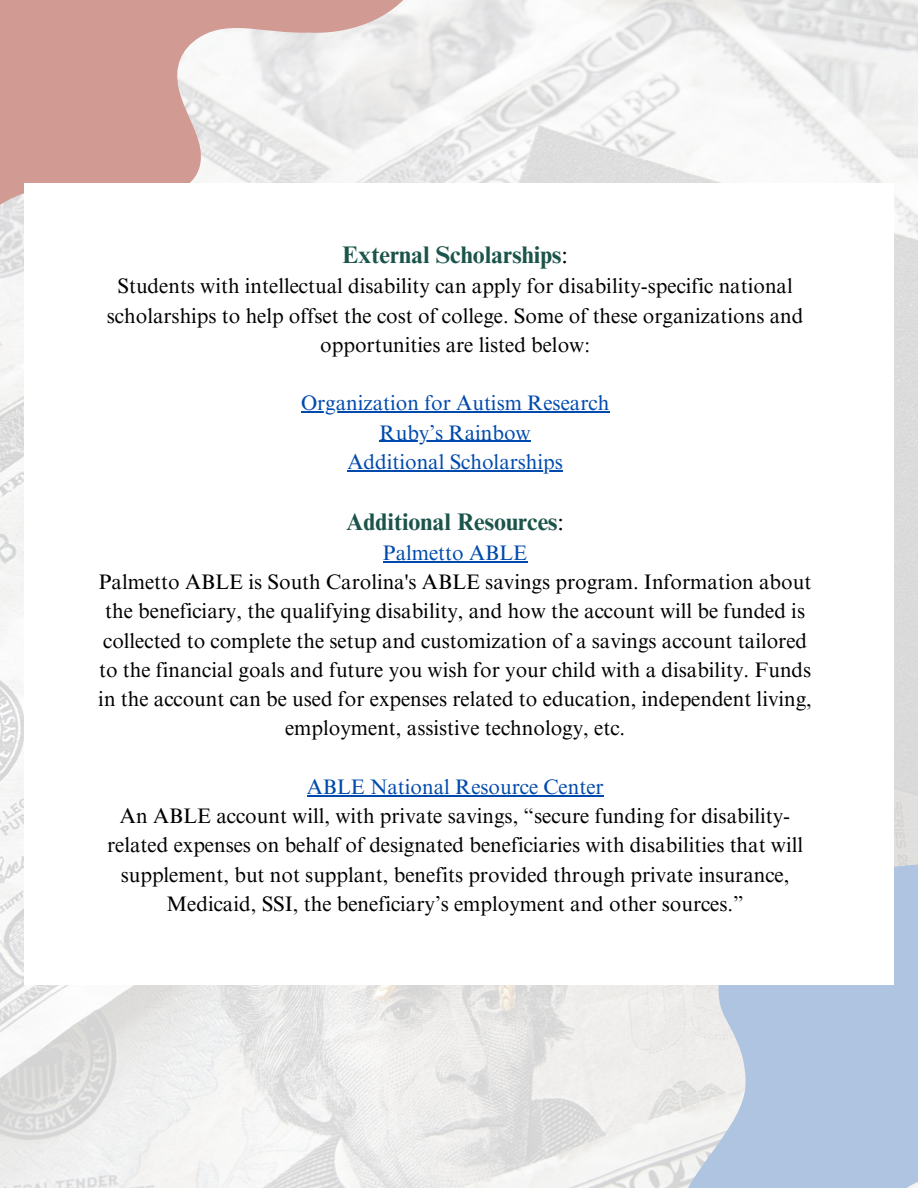
<style>
.page{position:relative;width:918px;height:1188px;background:#fff}
.page>*{position:absolute;margin:0;border:0;box-sizing:border-box;transform-origin:0 0}
.t1{font:700 24px "Times NRMT Pro";color:#1b544a}
.t2{font:21px/29.2px "Times NRMT Pro";color:#000;text-align:center}
.t3{font:21px/29.2px "Times NRMT Pro";color:#004aad;text-align:center}
.s1{font-weight:400;color:#000}
</style>
<div class="page">
<img style="left:0;top:0;width:918px;height:1188px">
<svg style="left:642px;top:823px;width:276px;height:365px;background:#c1d0e3"></svg>
<svg style="left:0;top:0;width:440px;height:478px"></svg>
<div style="left:24px;top:183px;width:870px;height:802px;background:#fff"></div>
<hr style="left:301px;top:411px;width:308px;height:2px;background:#004aad">
<hr style="left:380px;top:441px;width:151px;height:1px;background:#004aad">
<hr style="left:347px;top:470px;width:216px;height:1px;background:#004aad">
<hr style="left:383px;top:561px;width:144px;height:1px;background:#004aad">
<hr style="left:307px;top:795px;width:297px;height:1px;background:#004aad">
<p class="t1" style="left:342px;top:246px;width:227px">External Scholarships<span class="s1">:</span></p>
<p class="t2" style="left:107px;top:274px;width:698px">Students with intellectual disability can apply for disability-specific national scholarships to help offset the cost of college. Some of these organizations and opportunities are listed below:</p>
<p class="t3" style="left:301px;top:391px;width:310px">Organization for Autism Research<br>Ruby’s Rainbow<br>Additional Scholarships</p>
<p class="t1" style="left:346px;top:512px;width:219px">Additional Resources<span class="s1">:</span></p>
<p class="t3" style="left:383px;top:541px;width:146px">Palmetto ABLE</p>
<p class="t2" style="left:98px;top:570px;width:715px">Palmetto ABLE is South Carolina's ABLE savings program. Information about the beneficiary, the qualifying disability, and how the account will be funded is collected to complete the setup and customization of a savings account tailored to the financial goals and future you wish for your child with a disability. Funds in the account can be used for expenses related to education, independent living, employment, assistive technology, etc.</p>
<p class="t3" style="left:307px;top:775px;width:298px">ABLE National Resource Center</p>
<p class="t2" style="left:107px;top:804px;width:697px">An ABLE account will, with private savings, “secure funding for disability&shy;related expenses on behalf of designated beneficiaries with disabilities that will supplement, but not supplant, benefits provided through private insurance, Medicaid, SSI, the beneficiary’s employment and other sources.”</p>
</div>
